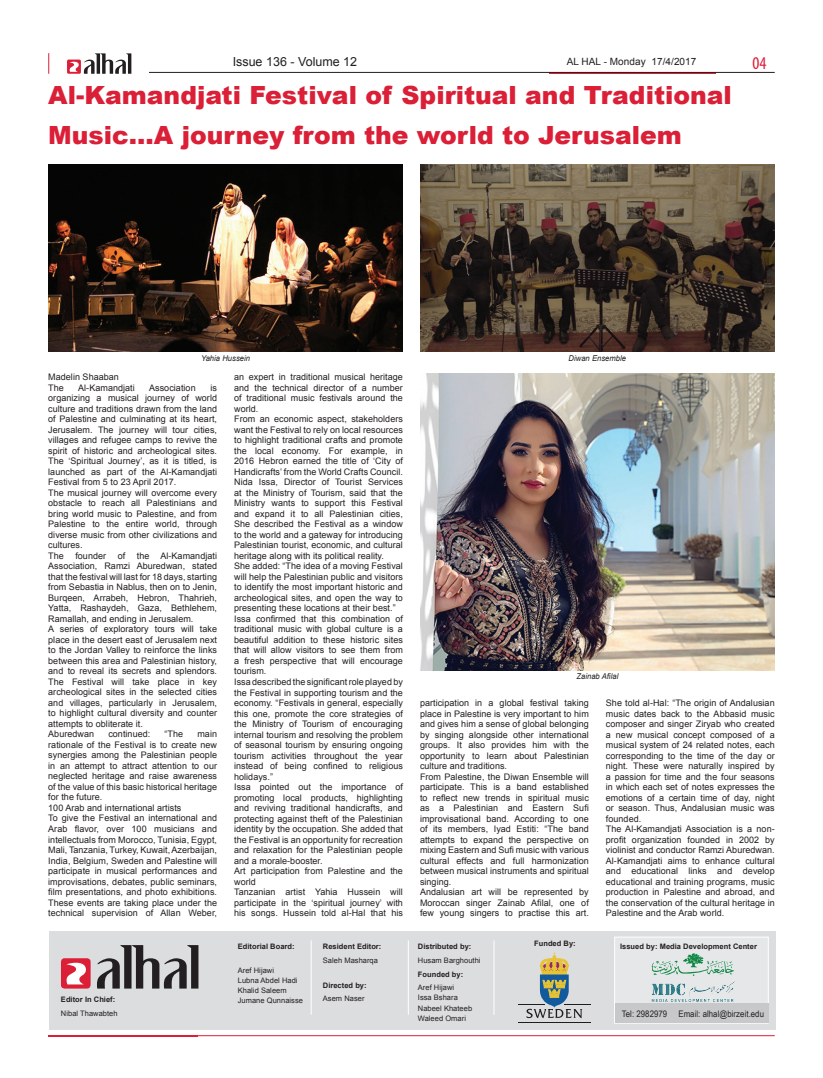
<style>
.page{position:relative;width:823px;height:1078px;background:#fff}
.page>*{position:absolute;margin:0;border:0;box-sizing:border-box;transform-origin:0 0}
.t1{font:900 25px/40px "Arial";color:#da1f37}
.t2{font:condensed 18px "Myriad Pro";color:#da1f37}
.t3{font:12.5px "Arial";color:#231f20}
.t4{font:10px "Arial";letter-spacing:.005em;color:#231f20}
.t5{font:9px/10.5px "Arial";letter-spacing:.005em;color:#231f20}
.t6{font:9px "Arial Narrow";letter-spacing:.005em;color:#231f20;scale:1.06 1}
.t7{font:italic 8px "Arial";letter-spacing:.005em;color:#231f20;scale:.95 1}
.t8{font:7.5px/10.2px "Arial";letter-spacing:.005em;color:#231f20}
.t9{font:700 7.5px "Arial";letter-spacing:.005em;color:#231f20}
</style>
<div class="page">
<hr style="left:549px;top:73px;width:166px;height:1px;background:#da1f37">
<hr style="left:149px;top:72px;width:625px;height:1px;background:#231f20">
<svg style="left:48px;top:53px;width:1px;height:21px"></svg>
<svg style="left:67px;top:60px;width:14px;height:14px"></svg>
<svg style="left:68px;top:53px;width:63px;height:21px"></svg>
<div style="left:49px;top:931px;width:726px;height:98px;background:#dcdddf"></div>
<hr style="left:310px;top:940px;width:1px;height:74px;background:#fff">
<hr style="left:407px;top:940px;width:1px;height:74px;background:#fff">
<hr style="left:493px;top:940px;width:1px;height:74px;background:#fff">
<hr style="left:48px;top:1035px;width:726px;height:1px;background:#da1f37">
<div style="left:61px;top:958px;width:30px;height:30px;background:#da1f37;border-radius:4px"></div>
<svg style="left:63px;top:960px;width:25px;height:25px"></svg>
<svg style="left:63px;top:960px;width:24px;height:24px"></svg>
<svg style="left:97px;top:945px;width:101px;height:43px"></svg>
<div style="left:614px;top:936px;width:154px;height:87px;background:#e6e7e9;border:1px solid #fff"></div>
<div style="left:614px;top:1003px;width:153px;height:19px;background:#c7c8ca"></div>
<hr style="left:517px;top:1022px;width:73px;height:1px;background:#201d1e">
<svg style="left:518px;top:952px;width:72px;height:66px"></svg>
<img style="left:651px;top:982px;width:83px;height:19px">
<svg style="left:651px;top:953px;width:82px;height:22px"></svg>
<img style="left:420px;top:165px;width:354px;height:187px">
<img style="left:48px;top:165px;width:355px;height:187px">
<img style="left:420px;top:373px;width:354px;height:297px">
<h3 class="t3" style="left:232px;top:53px;width:126px">Issue 136 - Volume 12</h3>
<p class="t4" style="left:566px;top:55px;width:131px">AL HAL - Monday 17/4/2017</p>
<h2 class="t2" style="left:752px;top:52px;width:15px">04</h2>
<h1 class="t1" style="left:48px;top:75px;width:684px">Al-Kamandjati Festival of Spiritual and Traditional<br>Music…A journey from the world to Jerusalem</h1>
<p class="t7" style="left:201px;top:353px;width:53px">Yahia Hussein</p>
<p class="t7" style="left:568px;top:353px;width:62px">Diwan Ensemble</p>
<p class="t5" style="left:48px;top:371px;width:72px">Madelin Shaaban<br>The</p>
<p class="t5" style="left:48px;top:382px;width:170px;text-indent:162px">is organizing a musical journey of world culture and traditions drawn from the land of Palestine and culminating at its heart, Jerusalem. The journey will tour cities, villages and refugee camps to revive the spirit of historic and archeological sites.<br>The ‘Spiritual Journey’, as it is titled, is launched as part of the Al-Kamandjati Festival from 5 to 23 April 2017.<br>The musical journey will overcome every obstacle to reach all Palestinians and bring world music to Palestine, and from Palestine to the entire world, through diverse music from other civilizations and cultures.<br>The</p>
<p class="t5" style="left:78px;top:382px;width:58px">Al-Kamandjati</p>
<p class="t5" style="left:149px;top:382px;width:48px">Association</p>
<p class="t5" style="left:75px;top:550px;width:32px">founder</p>
<p class="t5" style="left:118px;top:550px;width:9px">of</p>
<p class="t5" style="left:48px;top:550px;width:170px;text-indent:88px">the Al-Kamandjati Association, Ramzi Aburedwan, stated that the festival will last for 18 days, starting from Sebastia in Nablus, then on to Jenin, Burqeen, Arrabeh, Hebron, Thahrieh, Yatta, Rashaydeh, Gaza, Bethlehem, Ramallah, and ending in Jerusalem.<br>A series of exploratory tours will take place in the desert east of Jerusalem next to the Jordan Valley to reinforce the links between this area and Palestinian history, and to reveal its secrets and splendors.<br>The Festival will take place in key archeological sites in the selected cities and villages, particularly in Jerusalem, to highlight cultural diversity and counter attempts to obliterate it.<br>Aburedwan</p>
<p class="t5" style="left:108px;top:729px;width:43px">continued:</p>
<p class="t5" style="left:164px;top:729px;width:20px">“The</p>
<p class="t5" style="left:48px;top:729px;width:170px;text-indent:149px">main rationale of the Festival is to create new synergies among the Palestinian people in an attempt to attract attention to our neglected heritage and raise awareness of the value of this basic historical heritage for the future.<br>100 Arab and international artists<br>To give the Festival an international and Arab flavor, over 100 musicians and intellectuals from Morocco, Tunisia, Egypt, Mali, Tanzania, Turkey, Kuwait, Azerbaijan, India, Belgium, Sweden and Palestine will participate in musical performances and improvisations, debates, public seminars, film presentations, and photo exhibitions.<br>These events are taking place under the technical supervision of Allan Weber,</p>
<p class="t9" style="left:61px;top:994px;width:56px">Editor In Chief:</p>
<p class="t8" style="left:61px;top:1007px;width:58px">Nibal Thawabteh</p>
<p class="t5" style="left:234px;top:372px;width:170px">an expert in traditional musical heritage and the technical director of a number of traditional music festivals around the world.<br>From an economic aspect, stakeholders want the Festival to rely on local resources to highlight traditional crafts and promote the local economy. For example, in 2016 Hebron earned the title of ‘City of Handicrafts’ from the World Crafts Council.<br>Nida Issa, Director of Tourist Services at the Ministry of Tourism, said that the Ministry wants to support this Festival and expand it to all Palestinian cities, She described the Festival as a window to the world and a gateway for introducing Palestinian tourist, economic, and cultural heritage along with its political reality.<br>She added: “The idea of a moving Festival will help the Palestinian public and visitors to identify the most important historic and archeological sites, and open the way to presenting these locations at their best.” Issa confirmed that this combination of traditional music with global culture is a beautiful addition to these historic sites that will allow visitors to see them from a fresh perspective that will encourage tourism.<br>Issa described the significant role played by the Festival in supporting tourism and the economy. “Festivals in general, especially this one, promote the core strategies of the Ministry of Tourism of encouraging internal tourism and resolving the problem of seasonal tourism by ensuring ongoing tourism activities throughout the year instead of being confined to religious holidays.”<br>Issa pointed out the importance of promoting local products, highlighting and reviving traditional handicrafts, and protecting against theft of the Palestinian identity by the occupation. She added that the Festival is an opportunity for recreation and relaxation for the Palestinian people and a morale-booster.<br>Art participation from Palestine and the world<br>Tanzanian artist Yahia Hussein will participate in the ‘spiritual journey’ with his songs. Hussein told al-Hal that his</p>
<p class="t9" style="left:238px;top:941px;width:58px">Editorial Board:</p>
<p class="t8" style="left:238px;top:964px;width:67px">Aref Hijawi<br>Lubna Abdel Hadi<br>Khalid Saleem<br>Jumane Qunnaisse</p>
<p class="t9" style="left:323px;top:941px;width:60px">Resident Editor:</p>
<p class="t8" style="left:323px;top:954px;width:57px">Saleh Masharqa</p>
<p class="t9" style="left:323px;top:980px;width:45px">Directed by:</p>
<p class="t8" style="left:323px;top:993px;width:43px">Asem Naser</p>
<p class="t7" style="left:576px;top:670px;width:46px">Zainab Afilal</p>
<p class="t5" style="left:420px;top:697px;width:170px">participation in a global festival taking place in Palestine is very important to him and gives him a sense of global belonging by singing alongside other international groups. It also provides him with the opportunity to learn about Palestinian culture and traditions.<br>From Palestine, the Diwan Ensemble will participate. This is a band established to reflect new trends in spiritual music as a Palestinian and Eastern Sufi improvisational band. According to one of its members, Iyad Estiti: “The band attempts to expand the perspective on mixing Eastern and Sufi music with various cultural effects and full harmonization between musical instruments and spiritual singing.<br>Andalusian art will be represented by Moroccan singer Zainab Afilal, one of few young singers to practise this art.</p>
<p class="t5" style="left:605px;top:697px;width:170px">She told al-Hal: “The origin of Andalusian music dates back to the Abbasid music composer and singer Ziryab who created a new musical concept composed of a musical system of 24 related notes, each corresponding to the time of the day or night. These were naturally inspired by a passion for time and the four seasons in which each set of notes expresses the emotions of a certain time of day, night or season. Thus, Andalusian music was founded.<br>The Al-Kamandjati Association is a non&shy;profit organization founded in 2002 by violinist and conductor Ramzi Aburedwan.<br>Al-Kamandjati aims to enhance cultural and educational links and develop educational and training programs, music production in Palestine and abroad, and the conservation of the cultural heritage in Palestine and the Arab world.</p>
<p class="t9" style="left:417px;top:941px;width:55px">Distributed by:</p>
<p class="t8" style="left:417px;top:954px;width:64px">Husam Barghouthi</p>
<p class="t9" style="left:417px;top:969px;width:47px">Founded by:</p>
<p class="t8" style="left:417px;top:982px;width:56px">Aref Hijawi<br>Issa Bshara<br>Nabeel Khateeb<br>Waleed Omari</p>
<p class="t9" style="left:534px;top:938px;width:43px">Funded By:</p>
<p class="t9" style="left:619px;top:941px;width:138px">Issued by: Media Development Center</p>
<p class="t6" style="left:621px;top:1007px;width:136px">Tel: 2982979 Email: alhal@birzeit.edu</p>
</div>
